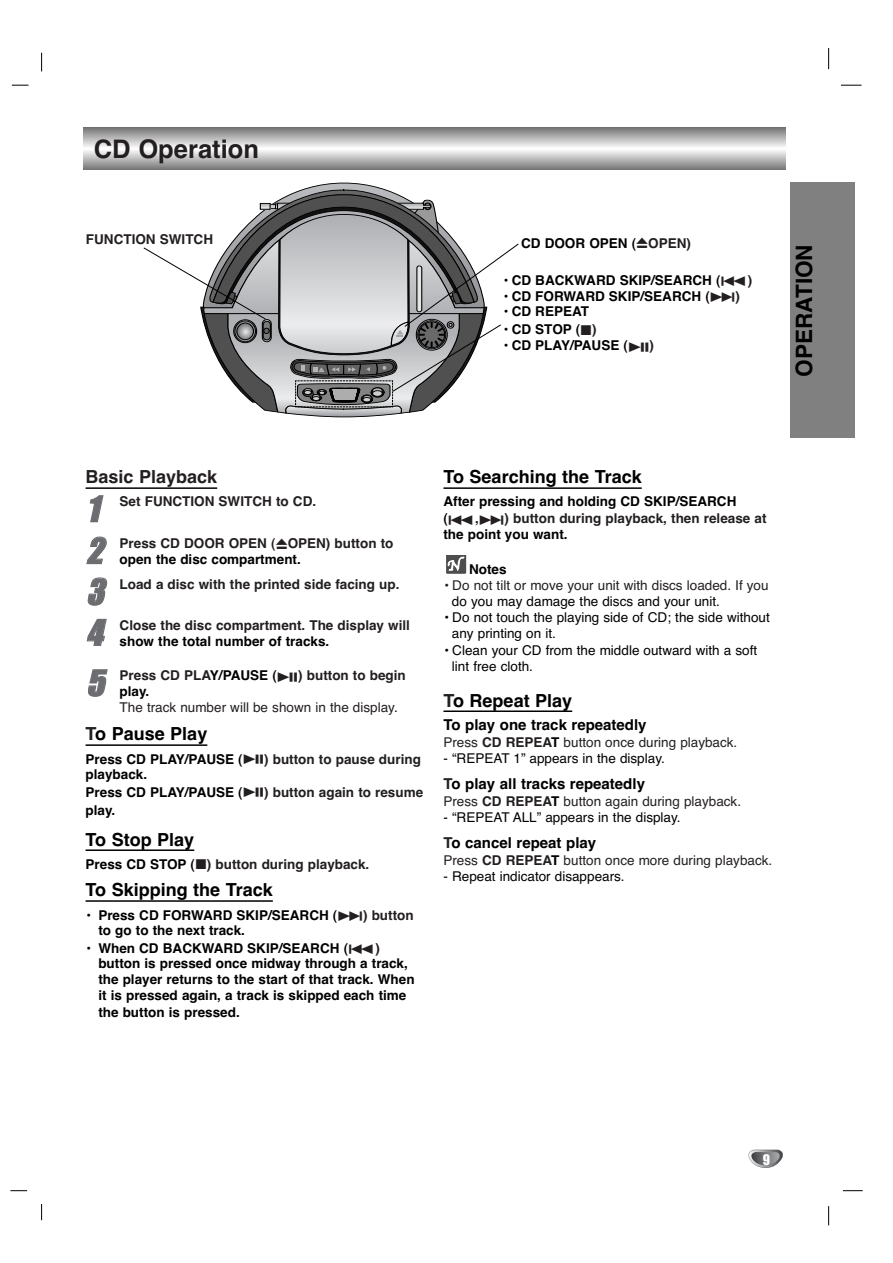
<style>
.page{position:relative;width:893px;height:1263px;background:#fff}
.page>*{position:absolute;margin:0;border:0;box-sizing:border-box;transform-origin:0 0}
.t1{font:italic 32.85px "Impact";color:#6c6d70}
.t2{font:700 25.5px "Helvetica";color:#231f20}
.t3{font:700 22.5px "Helvetica";color:#000}
.t4{font:700 18px "Helvetica";color:#000}
.t5{font:700 18px "Helvetica";color:#231f20}
.t6{font:700 15px "Helvetica";color:#000}
.t7{font:700 13.5px/16px "Helvetica";color:#000}
.t8{font:13.5px/16.2px "Helvetica";color:#231f20}
.t9{font:13.5px/16.2px "Helvetica";color:#000}
.t10{font:700 13.5px/16.2px "Helvetica";color:#231f20}
.t11{font:13.5px "Impact";color:#fff}
.s1{font-family:"Sony PS Common";font-weight:400;color:#231f20}
.s2{color:#231f20}
.s3{font-family:"Sony PS Common";font-weight:400}
.s4{color:#000}
.s5{font-weight:700}
.s6{font-weight:700;color:#000}
.s7{font-family:"Sony PS Common"}
</style>
<div class="page">
<svg style="left:41px;top:53px;width:1px;height:18px"></svg>
<svg style="left:12px;top:85px;width:17px;height:1px"></svg>
<svg style="left:828px;top:48px;width:1px;height:21px"></svg>
<svg style="left:841px;top:85px;width:20px;height:1px"></svg>
<svg style="left:843px;top:1190px;width:19px;height:1px"></svg>
<svg style="left:828px;top:1206px;width:1px;height:19px"></svg>
<svg style="left:41px;top:1204px;width:1px;height:16px"></svg>
<svg style="left:10px;top:1190px;width:17px;height:1px"></svg>
<div style="left:84px;top:127px;width:701px;height:43px;background:#707070"></div>
<div style="left:84px;top:128px;width:701px;height:41px;background:#777"></div>
<div style="left:84px;top:129px;width:701px;height:39px;background:#7e7e7e"></div>
<div style="left:84px;top:130px;width:701px;height:37px;background:#858585"></div>
<div style="left:84px;top:131px;width:701px;height:35px;background:#8c8c8c"></div>
<div style="left:84px;top:132px;width:701px;height:33px;background:#929292"></div>
<div style="left:84px;top:133px;width:701px;height:31px;background:#999"></div>
<div style="left:84px;top:134px;width:701px;height:29px;background:#a0a0a0"></div>
<div style="left:84px;top:135px;width:701px;height:27px;background:#a7a7a7"></div>
<div style="left:84px;top:136px;width:701px;height:25px;background:#aeaeae"></div>
<div style="left:84px;top:137px;width:701px;height:23px;background:#b4b4b4"></div>
<div style="left:84px;top:138px;width:701px;height:21px;background:#bababa"></div>
<div style="left:84px;top:139px;width:701px;height:19px;background:#c1c1c1"></div>
<div style="left:84px;top:140px;width:701px;height:17px;background:#c8c8c8"></div>
<div style="left:84px;top:141px;width:701px;height:15px;background:#cfcfcf"></div>
<div style="left:84px;top:142px;width:701px;height:13px;background:#d6d6d6"></div>
<div style="left:84px;top:143px;width:701px;height:11px;background:#dcdcdc"></div>
<div style="left:84px;top:144px;width:701px;height:9px;background:#e3e3e3"></div>
<div style="left:84px;top:145px;width:701px;height:7px;background:#eaeaea"></div>
<div style="left:84px;top:146px;width:701px;height:5px;background:#f1f1f1"></div>
<hr style="left:84px;top:147px;width:701px;height:3px;background:#f8f8f8">
<hr style="left:84px;top:148px;width:701px;height:1px;background:#fefefe">
<hr style="left:84px;top:149px;width:701px;height:1px;background:#fff">
<div style="left:790px;top:183px;width:65px;height:255px;background:#808080"></div>
<div style="left:746px;top:1148px;width:40px;height:24px;background:linear-gradient(to right,#fff,#fff)"></div>
<svg style="left:746px;top:1150px;width:38px;height:18px"></svg>
<hr style="left:86px;top:487px;width:131px;height:2px;background:#000">
<hr style="left:86px;top:744px;width:121px;height:2px;background:#000">
<hr style="left:86px;top:849px;width:108px;height:2px;background:#000">
<hr style="left:86px;top:900px;width:187px;height:2px;background:#000">
<hr style="left:443px;top:487px;width:198px;height:2px;background:#000">
<hr style="left:443px;top:711px;width:129px;height:1px;background:#000">
<svg style="left:446px;top:555px;width:20px;height:19px"></svg>
<svg style="left:143px;top:183px;width:376px;height:234px"></svg>
<h2 class="t2" style="left:94px;top:140px;width:167px">CD Operation</h2>
<p class="t10" style="left:86px;top:233px;width:129px">FUNCTION SWITCH</p>
<p class="t7" style="left:521px;top:237px;width:171px">CD DOOR OPEN (<span class="s1">Z</span><span class="s2">OPEN)</span></p>
<p class="t7" style="left:503px;top:273px;width:251px">• CD BACKWARD SKIP/SEARCH (<span class="s1">.</span><span class="s2">)</span></p>
<p class="t7" style="left:503px;top:289px;width:239px">• CD FORWARD SKIP/SEARCH (<span class="s1">&gt;</span><span class="s2">)</span></p>
<p class="t7" style="left:503px;top:305px;width:88px">• CD REPEAT</p>
<p class="t7" style="left:503px;top:322px;width:95px">• CD STOP (<span class="s1">X</span><span class="s2">)</span></p>
<p class="t7" style="left:503px;top:339px;width:152px">• CD PLAY/PAUSE (<span class="s1">U</span><span class="s2">)</span></p>
<h3 class="t3" style="left:795px;top:377px;width:134px;rotate:-90deg">OPERATION</h3>
<h3 class="t5" style="left:86px;top:471px;width:133px">Basic Playback</h3>
<h1 class="t1" style="left:86px;top:498px;width:20px">1</h1>
<p class="t10" style="left:120px;top:494px;width:198px">Set FUNCTION SWITCH to CD.</p>
<h1 class="t1" style="left:86px;top:540px;width:18px">2</h1>
<p class="t10" style="left:120px;top:536px;width:275px">Press CD DOOR OPEN (<span class="s3">Z</span>OPEN) button to <span class="s4">open the disc compartment.</span></p>
<h1 class="t1" style="left:86px;top:581px;width:25px">3</h1>
<p class="t10" style="left:120px;top:577px;width:281px">Load a disc with the printed side facing up.</p>
<h1 class="t1" style="left:86px;top:622px;width:18px">4</h1>
<p class="t10" style="left:120px;top:618px;width:292px">Close the disc compartment. The display will</p>
<p class="t7" style="left:120px;top:634px;width:211px">show the total number of tracks.</p>
<h1 class="t1" style="left:86px;top:672px;width:25px">5</h1>
<p class="t8" style="left:120px;top:669px;width:288px"><span class="s5">Press CD PLA</span><span class="s6">Y/PAUSE (</span><span class="s7">U</span><span class="s5">) button to begin </span><span class="s6">play.<br></span>The track number will be shown in the display<span class="s4">.</span></p>
<h3 class="t4" style="left:86px;top:728px;width:123px"><span class="s2">T</span>o Pause Play</h3>
<p class="t7" style="left:86px;top:753px;width:337px;line-height:15.5px">Press CD PLAY/PAUSE (<span class="s1">U</span><span class="s2">) button to pause during </span>playback.</p>
<p class="t7" style="left:86px;top:784px;width:339px;line-height:18.8px">Press CD PLAY/PAUSE (<span class="s1">U</span><span class="s2">) button again to resume </span>play.</p>
<h3 class="t4" style="left:86px;top:833px;width:110px">To Stop Play</h3>
<p class="t10" style="left:86px;top:858px;width:285px"><span class="s4">Press CD STOP (</span><span class="s3">X</span>) button during playback.</p>
<h3 class="t4" style="left:86px;top:883px;width:189px">To Skipping the Track</h3>
<p class="t7" style="left:98px;top:909px;width:317px;line-height:15.5px;text-indent:-13px">• Press CD FORWARD SKIP/SEARCH (<span class="s1">&gt;</span><span class="s2">) button </span>to go to the next track.</p>
<p class="t7" style="left:98px;top:941px;width:318px;text-indent:-13px">• When CD BACKWARD SKIP/SEARCH (<span class="s1">.</span><span class="s2">) </span>button is pressed once midway through a track, the player returns to the start of that track. When it is pressed again, a track is skipped each time the button is pressed.</p>
<h3 class="t4" style="left:443px;top:471px;width:200px">To Searching the Track</h3>
<p class="t7" style="left:443px;top:494px;width:324px;line-height:17.1px">After pressing and holding CD SKIP/SEARCH (<span class="s1">.</span><span class="s2">,</span><span class="s1">&gt;</span><span class="s2">) button during playback, then release at</span></p>
<p class="t7" style="left:443px;top:527px;width:126px">the point you want.</p>
<p class="t7" style="left:469px;top:562px;width:39px">Notes</p>
<p class="t8" style="left:443px;top:578px;width:327px">• Do not tilt or move your unit with discs loaded. If you</p>
<p class="t9" style="left:452px;top:595px;width:269px">do you may damage the discs and your unit.</p>
<p class="t9" style="left:452px;top:611px;width:319px;text-indent:-9px">• Do not touch the playing side of CD; the side without any printing on it.</p>
<p class="t9" style="left:452px;top:643px;width:307px;text-indent:-9px">• Clean your CD from the middle outward with a soft lint free cloth.</p>
<h3 class="t4" style="left:443px;top:694px;width:130px"><span class="s2">T</span>o Repeat Play</h3>
<p class="t6" style="left:443px;top:719px;width:205px">To play one track repeatedly</p>
<p class="t8" style="left:443px;top:736px;width:295px">Press <span class="s5">CD REPEA</span><span class="s6">T</span> button once during playback.</p>
<p class="t9" style="left:443px;top:752px;width:223px">- “REPEAT 1” appears in the display.</p>
<p class="t6" style="left:443px;top:778px;width:203px"><span class="s2">T</span>o play all tracks repeatedly</p>
<p class="t8" style="left:443px;top:794px;width:299px">Press <span class="s5">CD REPEA</span><span class="s6">T</span> button again during playback.</p>
<p class="t9" style="left:443px;top:811px;width:239px">- “REPEAT ALL” appears in the display.</p>
<p class="t6" style="left:443px;top:837px;width:154px"><span class="s2">T</span>o cancel repeat play</p>
<p class="t8" style="left:443px;top:853px;width:330px">Press <span class="s5">CD REPEA</span><span class="s6">T</span> button once more during playback.</p>
<p class="t9" style="left:443px;top:870px;width:183px">- Repeat indicator disappears.</p>
<p class="t11" style="left:762px;top:1155px;width:9px">9</p>
</div>
